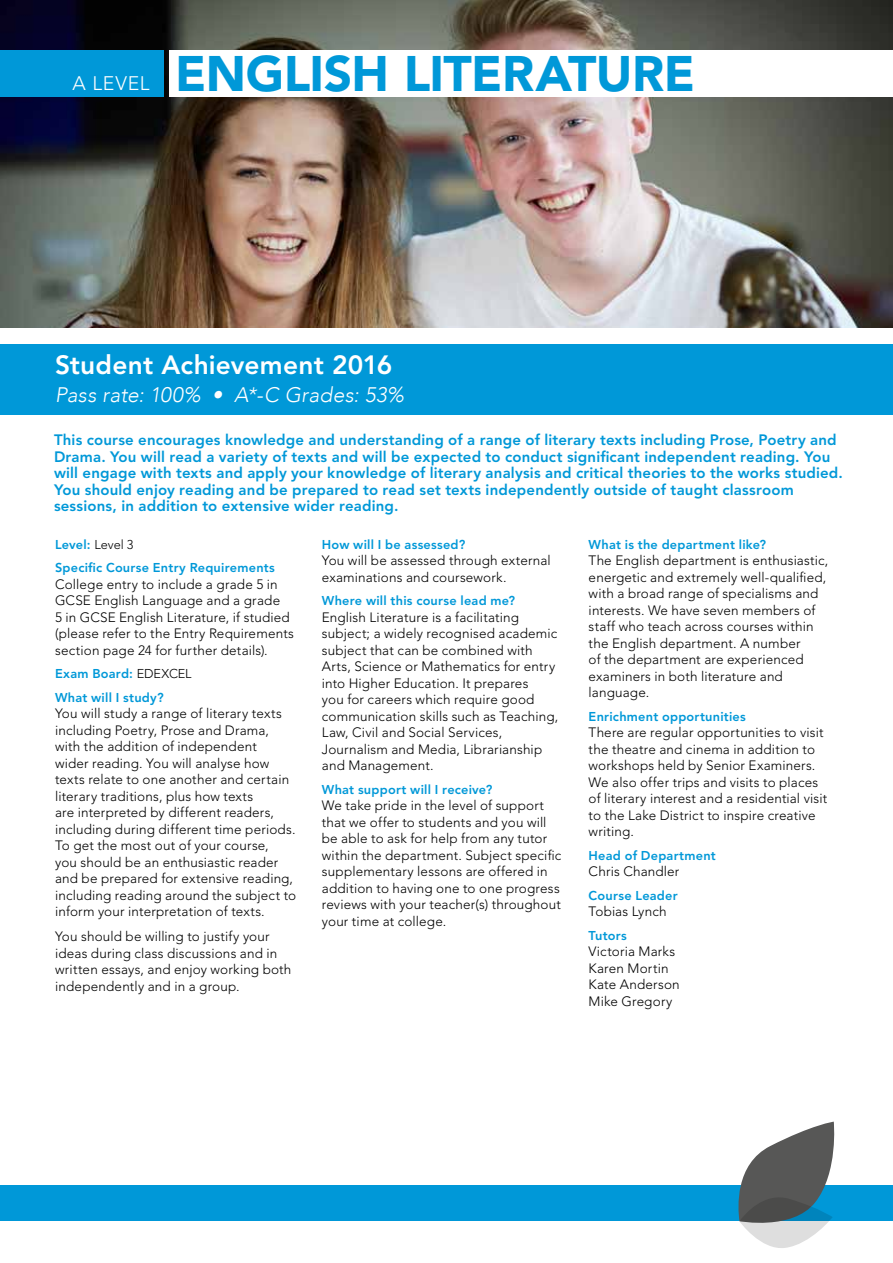
<style>
.page{position:relative;width:893px;height:1263px;background:#fff}
.page>*{position:absolute;margin:0;border:0;box-sizing:border-box;transform-origin:0 0}
.t1{font:900 49.5px "Avenir";letter-spacing:-.01em;color:#0098d8}
.t2{font:800 26.25px "Avenir";letter-spacing:.01em;color:#fff}
.t3{font:italic 300 21px "Avenir";letter-spacing:.01em;color:#fff}
.t4{font:300 19.5px "Avenir";letter-spacing:.04em;color:#fff}
.t5{font:800 15px/16.5px "Avenir";letter-spacing:.01em;color:#0098d8}
.t6{font:300 13.5px/16.5px "Avenir";letter-spacing:.01em;color:#000}
.t7{font:800 12.75px/23.5px "Avenir";letter-spacing:.02em;color:#0098d8}
.s1{font-weight:300;color:#000}
</style>
<div class="page">
<img style="left:0;top:0;width:893px;height:327px">
<div style="left:0;top:344px;width:893px;height:70px;background:#0098d8"></div>
<div style="left:0;top:50px;width:164px;height:47px;background:#0098d8"></div>
<div style="left:170px;top:50px;width:723px;height:47px;background:#fff"></div>
<div style="left:0;top:1186px;width:893px;height:35px;background:#0098d8"></div>
<svg style="left:735px;top:1121px;width:104px;height:127px"></svg>
<h3 class="t4" style="left:72px;top:72px;width:79px">A LEVEL</h3>
<h1 class="t1" style="left:175px;top:44px;width:521px">ENGLISH LITERATURE</h1>
<h2 class="t2" style="left:55px;top:349px;width:339px">Student Achievement 2016</h2>
<h3 class="t3" style="left:55px;top:382px;width:350px">Pass rate: 100% • A*-C Grades: 53%</h3>
<p class="t5" style="left:54px;top:432px;width:790px">This course encourages knowledge and understanding of a range of literary texts including Prose, Poetry and Drama. You will read a variety of texts and will be expected to conduct significant independent reading. You will engage with texts and apply your knowledge of literary analysis and critical theories to the works studied.<br>You should enjoy reading and be prepared to read set texts independently outside of taught classroom sessions, in addition to extensive wider reading.</p>
<p class="t7" style="left:55px;top:533px;width:221px">Level: <span class="s1">Level 3<br></span>Specific Course Entry Requirements</p>
<p class="t6" style="left:55px;top:576px;width:240px">College entry to include a grade 5 in GCSE English Language and a grade<br>5 in GCSE English Literature, if studied (please refer to the Entry Requirements section page 24 for further details).</p>
<p class="t7" style="left:55px;top:662px;width:138px">Exam Board: <span class="s1">EDEXCEL<br></span>What will I study?</p>
<p class="t6" style="left:55px;top:705px;width:243px">You will study a range of literary texts including Poetry, Prose and Drama, with the addition of independent<br>wider reading. You will analyse how texts relate to one another and certain literary traditions, plus how texts<br>are interpreted by different readers, including during different time periods.<br>To get the most out of your course,<br>you should be an enthusiastic reader and be prepared for extensive reading, including reading around the subject to inform your interpretation of texts.</p>
<p class="t6" style="left:55px;top:928px;width:238px">You should be willing to justify your ideas during class discussions and in written essays, and enjoy working both independently and in a group.</p>
<p class="t7" style="left:322px;top:533px;width:145px">How will I be assessed?</p>
<p class="t6" style="left:322px;top:552px;width:230px">You will be assessed through external examinations and coursework.</p>
<p class="t7" style="left:322px;top:589px;width:195px">Where will this course lead me?</p>
<p class="t6" style="left:322px;top:609px;width:238px">English Literature is a facilitating subject; a widely recognised academic subject that can be combined with Arts, Science or Mathematics for entry into Higher Education. It prepares<br>you for careers which require good communication skills such as Teaching, Law, Civil and Social Services, Journalism and Media, Librarianship and Management.</p>
<p class="t7" style="left:322px;top:778px;width:172px">What support will I receive?</p>
<p class="t6" style="left:322px;top:797px;width:241px">We take pride in the level of support that we offer to students and you will be able to ask for help from any tutor within the department. Subject specific supplementary lessons are offered in addition to having one to one progress reviews with your teacher(s) throughout your time at college.</p>
<p class="t7" style="left:589px;top:533px;width:179px">What is the department like?</p>
<p class="t6" style="left:589px;top:552px;width:241px">The English department is enthusiastic, energetic and extremely well-qualified, with a broad range of specialisms and interests. We have seven members of staff who teach across courses within the English department. A number<br>of the department are experienced examiners in both literature and language.</p>
<p class="t7" style="left:589px;top:705px;width:159px">Enrichment opportunities</p>
<p class="t6" style="left:589px;top:724px;width:240px">There are regular opportunities to visit the theatre and cinema in addition to workshops held by Senior Examiners.<br>We also offer trips and visits to places of literary interest and a residential visit to the Lake District to inspire creative writing.</p>
<p class="t7" style="left:589px;top:844px;width:129px">Head of Department</p>
<p class="t6" style="left:589px;top:863px;width:92px">Chris Chandler</p>
<p class="t7" style="left:589px;top:884px;width:91px">Course Leader</p>
<p class="t6" style="left:589px;top:903px;width:80px">Tobias Lynch</p>
<p class="t7" style="left:589px;top:924px;width:40px">Tutors</p>
<p class="t6" style="left:589px;top:943px;width:93px">Victoria Marks<br>Karen Mortin<br>Kate Anderson<br>Mike Gregory</p>
</div>
